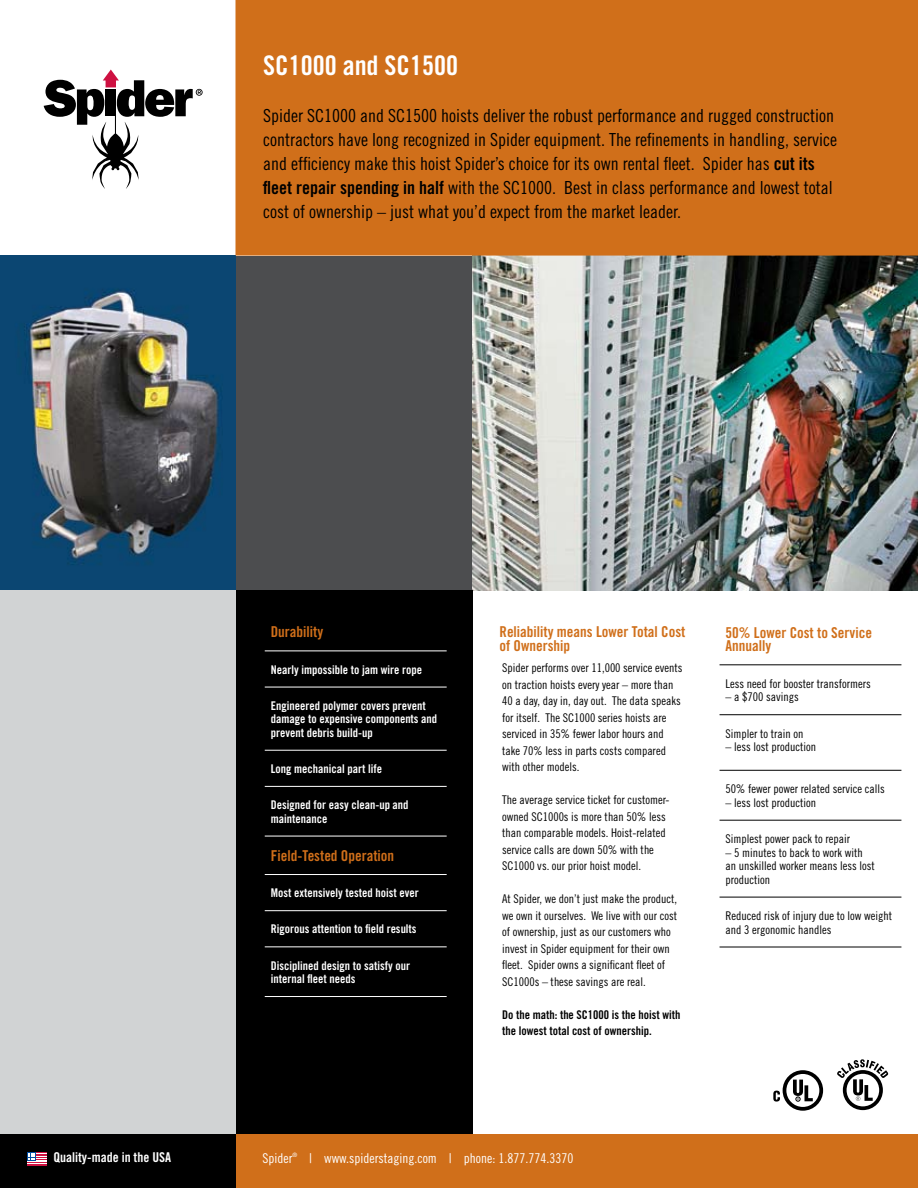
<style>
.page{position:relative;width:918px;height:1188px;background:#fff}
.page>*{position:absolute;margin:0;border:0;box-sizing:border-box;transform-origin:0 0}
.t1{font:27px "Trade Gothic Bold Cond Twenty";color:#fff}
.t2{font:18px/24px "Trade Gothic Cond Eighteen";color:#000}
.t3{font:15px/13.5px "Trade Gothic Bold Cond Twenty";color:#d06f1a}
.t4{font:13.5px "Trade Gothic Cond Eighteen";color:#fff}
.t5{font:13.5px "Trade Gothic Bold Cond Twenty";color:#fff}
.t6{font:12px/16.5px "Trade Gothic Cond Eighteen";color:#000}
.t7{font:12px/13.5px "Trade Gothic Bold Cond Twenty";color:#fff}
.t8{font:12px/16.5px "Trade Gothic Bold Cond Twenty";color:#000}
.t9{font:6px "Trade Gothic Cond Eighteen";color:#fff}
.s1{font-family:"Trade Gothic Bold Cond Twenty"}
</style>
<div class="page">
<div style="left:213px;top:256px;width:259px;height:335px;background:#4c4d4f"></div>
<img style="left:0;top:256px;width:236px;height:334px">
<img style="left:472px;top:256px;width:446px;height:335px">
<div style="left:236px;top:0;width:682px;height:256px;background:#d06f1a"></div>
<svg style="left:44px;top:70px;width:159px;height:119px"></svg>
<div style="left:216px;top:1134px;width:702px;height:54px;background:#d06f1a"></div>
<div style="left:0;top:1134px;width:236px;height:54px;background:#000"></div>
<div style="left:236px;top:591px;width:236px;height:543px;background:#000"></div>
<hr style="left:265px;top:947px;width:182px;height:1px;background:#fff">
<hr style="left:265px;top:996px;width:182px;height:1px;background:#fff">
<hr style="left:265px;top:651px;width:182px;height:1px;background:#fff">
<hr style="left:265px;top:687px;width:182px;height:1px;background:#fff">
<hr style="left:265px;top:750px;width:182px;height:1px;background:#fff">
<hr style="left:265px;top:786px;width:182px;height:1px;background:#fff">
<hr style="left:265px;top:836px;width:182px;height:1px;background:#fff">
<hr style="left:265px;top:874px;width:182px;height:1px;background:#fff">
<hr style="left:265px;top:910px;width:182px;height:1px;background:#fff">
<div style="left:0;top:591px;width:236px;height:543px;background:#d1d3d4"></div>
<svg style="left:27px;top:1152px;width:19px;height:14px"></svg>
<svg style="left:837px;top:1059px;width:51px;height:51px"></svg>
<hr style="left:720px;top:665px;width:181px;height:1px;background:#000">
<hr style="left:720px;top:714px;width:181px;height:1px;background:#000">
<hr style="left:720px;top:770px;width:181px;height:1px;background:#000">
<hr style="left:720px;top:820px;width:181px;height:1px;background:#000">
<hr style="left:720px;top:897px;width:181px;height:1px;background:#000">
<hr style="left:720px;top:947px;width:181px;height:1px;background:#000">
<svg style="left:783px;top:1070px;width:40px;height:41px"></svg>
<div style="left:786px;top:1074px;width:33px;height:33px;background:#fff;border-radius:50%"></div>
<svg style="left:793px;top:1080px;width:20px;height:21px"></svg>
<svg style="left:773px;top:1091px;width:7px;height:11px"></svg>
<h1 class="t1" style="left:263px;top:49px;width:196px">SC1000 and SC1500</h1>
<p class="t2" style="left:263px;top:104px;width:575px">Spider SC1000 and SC1500 hoists deliver the robust performance and rugged construction contractors have long recognized in Spider equipment. The refinements in handling, service and efficiency make this hoist Spider’s choice for its own rental fleet. Spider has <span class="s1">cut its fleet repair spending in half</span> with the SC1000. Best in class performance and lowest total cost of ownership – just what you’d expect from the market leader.</p>
<p class="t5" style="left:53px;top:1149px;width:119px">Quality-made in the USA</p>
<p class="t3" style="left:271px;top:625px;width:54px">Durability</p>
<p class="t7" style="left:271px;top:662px;width:153px">Nearly impossible to jam wire rope</p>
<p class="t7" style="left:271px;top:699px;width:168px">Engineered polymer covers prevent damage to expensive components and prevent debris build-up</p>
<p class="t7" style="left:271px;top:762px;width:113px">Long mechanical part life</p>
<p class="t7" style="left:271px;top:798px;width:139px">Designed for easy clean-up and maintenance</p>
<p class="t3" style="left:271px;top:849px;width:125px">Field-Tested Operation</p>
<p class="t7" style="left:271px;top:886px;width:149px">Most extensively tested hoist ever</p>
<p class="t7" style="left:271px;top:922px;width:147px">Rigorous attention to field results</p>
<p class="t7" style="left:271px;top:958px;width:141px">Disciplined design to satisfy our internal fleet needs</p>
<p class="t3" style="left:500px;top:625px;width:187px">Reliability means Lower Total Cost of Ownership</p>
<p class="t6" style="left:502px;top:659px;width:182px">Spider performs over 11,000 service events on traction hoists every year – more than 40 a day, day in, day out. The data speaks for itself. The SC1000 series hoists are serviced in 35% fewer labor hours and take 70% less in parts costs compared with other models.</p>
<p class="t6" style="left:502px;top:791px;width:169px">The average service ticket for customer&shy;owned SC1000s is more than 50% less than comparable models. Hoist-related service calls are down 50% with the SC1000 vs. our prior hoist model.</p>
<p class="t6" style="left:502px;top:890px;width:177px">At Spider, we don’t just make the product, we own it ourselves. We live with our cost of ownership, just as our customers who invest in Spider equipment for their own fleet. Spider owns a significant fleet of SC1000s – these savings are real.</p>
<p class="t8" style="left:502px;top:1006px;width:180px">Do the math: the SC1000 is the hoist with the lowest total cost of ownership.</p>
<p class="t3" style="left:726px;top:626px;width:148px">50% Lower Cost to Service<br>Annually</p>
<p class="t6" style="left:726px;top:675px;width:147px">Less need for booster transformers</p>
<p class="t6" style="left:726px;top:689px;width:75px">– a $700 savings</p>
<p class="t6" style="left:726px;top:725px;width:79px">Simpler to train on</p>
<p class="t6" style="left:726px;top:738px;width:92px">– less lost production</p>
<p class="t6" style="left:726px;top:781px;width:161px">50% fewer power related service calls</p>
<p class="t6" style="left:726px;top:794px;width:92px">– less lost production</p>
<p class="t6" style="left:726px;top:830px;width:126px">Simplest power pack to repair</p>
<p class="t6" style="left:726px;top:845px;width:151px;line-height:13.5px">– 5 minutes to back to work with an unskilled worker means less lost production</p>
<p class="t6" style="left:726px;top:909px;width:168px;line-height:13.5px">Reduced risk of injury due to low weight and 3 ergonomic handles</p>
<p class="t4" style="left:262px;top:1150px;width:31px">Spider</p>
<p class="t9" style="left:292px;top:1151px;width:6px">®</p>
<p class="t4" style="left:309px;top:1150px;width:266px">| www.spiderstaging.com | phone: 1.877.774.3370</p>
</div>
